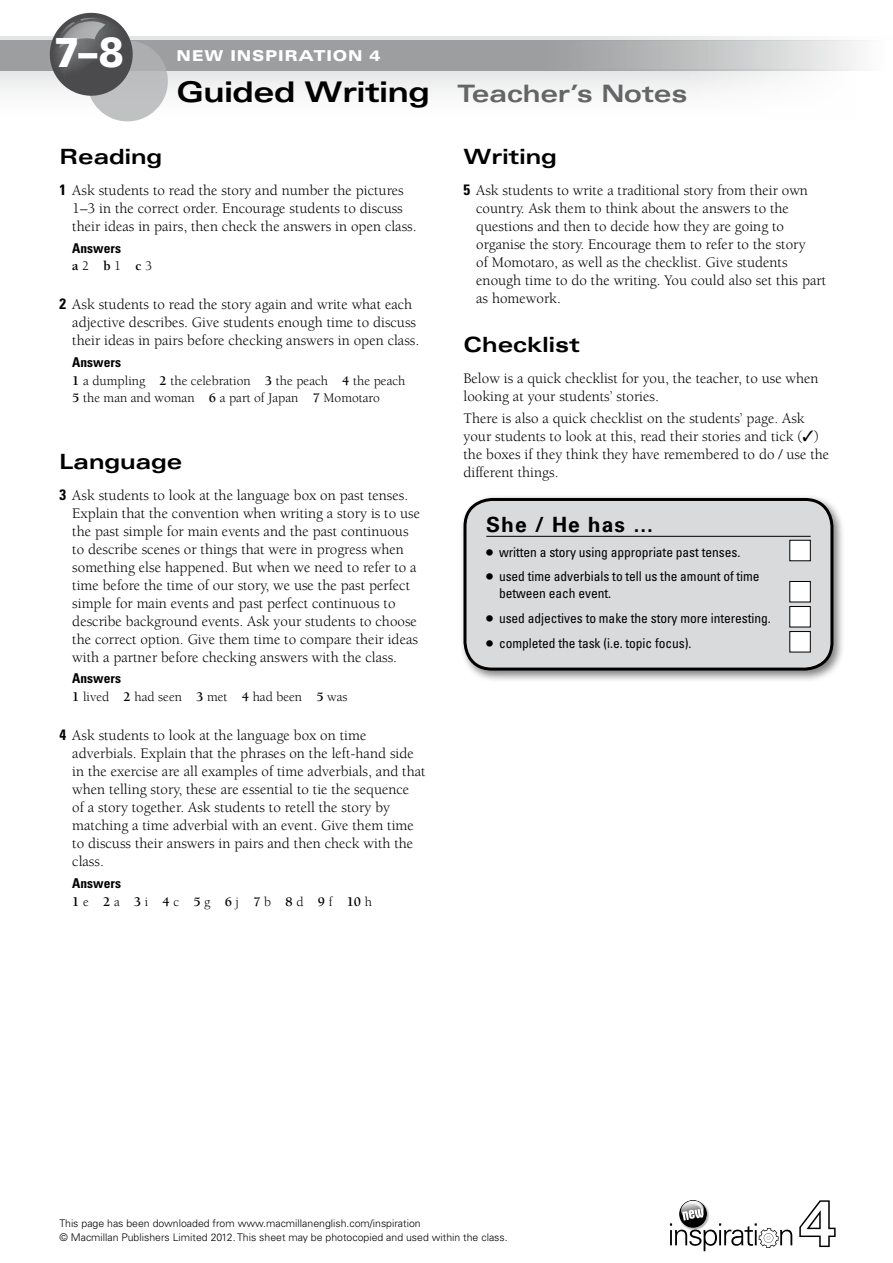
<style>
.page{position:relative;width:893px;height:1263px;background:#fff}
.page>*{position:absolute;margin:0;border:0;box-sizing:border-box;transform-origin:0 0}
.t1{font:66px "Helvetica Neue LT Std Bd Ou";color:#000}
.t2{font:900 42px "Univers LT Std";color:#fff;scale:.9 1}
.t3{font:700 expanded 24px "Univers LT Std";letter-spacing:-.01em;color:#646567}
.t4{font:700 expanded 21px "Univers LT Std";color:#000}
.t5{font:700 21px "Univers LT Std";color:#000}
.t6{font:15px/18px "Berkeley Std";color:#000}
.t7{font:900 expanded 15px "Univers LT Std";letter-spacing:.05em;color:#fff}
.t8{font:condensed 13.5px/16.5px "Univers LT Std";letter-spacing:-.005em;color:#000}
.t9{font:13.5px/17.5px "Berkeley Std";color:#000}
.t10{font:700 condensed 13.5px "Univers LT Std";color:#000}
.t11{font:700 13.5px "Berkeley Std";color:#000}
.t12{font:300 10.5px/14.1px "Univers LT Std";color:#000}
.s1{font-size:28.5px;color:#000}
.s2{font-family:"Univers LT Std";font-weight:700;font-stretch:condensed}
.s3{font-weight:400}
.s4{font-weight:700}
.s5{font-size:21px}
</style>
<div class="page">
<svg style="left:0;top:36px;width:785px;height:4px;background:#e5e6e6"></svg>
<div style="left:0;top:70px;width:893px;height:55px;background:linear-gradient(to bottom,#ebeced,#fff)"></div>
<svg style="left:0;top:40px;width:893px;height:31px;background:#afb1b2"></svg>
<div style="left:87px;top:41px;width:81px;height:80px;background:linear-gradient(to bottom,#a9abad,#c5c7c8);border-radius:50%"></div>
<svg style="left:50px;top:13px;width:83px;height:83px;background:#7a7a7c"></svg>
<svg style="left:670px;top:1200px;width:122px;height:51px"></svg>
<div style="left:459px;top:494px;width:387px;height:189px;background:#000;opacity:.5"></div>
<div style="left:465px;top:499px;width:367px;height:170px;background:#d9dadb;border-radius:27px"></div>
<div style="left:463px;top:498px;width:370px;height:173px;border:3px solid #000;border-radius:27px"></div>
<hr style="left:486px;top:536px;width:325px;height:1px;background:#000">
<div style="left:790px;top:540px;width:20px;height:21px;background:#fff"></div>
<div style="left:789px;top:540px;width:22px;height:21px;border:1px solid #000"></div>
<div style="left:790px;top:581px;width:20px;height:21px;background:#fff"></div>
<div style="left:789px;top:581px;width:22px;height:21px;border:1px solid #000"></div>
<div style="left:790px;top:606px;width:20px;height:21px;background:#fff"></div>
<div style="left:789px;top:606px;width:22px;height:21px;border:1px solid #000"></div>
<div style="left:790px;top:631px;width:20px;height:21px;background:#fff"></div>
<div style="left:789px;top:631px;width:22px;height:21px;border:1px solid #000"></div>
<h2 class="t2" style="left:55px;top:26px;width:79px">7–8</h2>
<p class="t7" style="left:176px;top:47px;width:206px">NEW INSPIRATION 4</p>
<h3 class="t3" style="left:176px;top:80px;width:513px"><span class="s1">Guided Writing</span> Teacher’s Notes</h3>
<h3 class="t4" style="left:60px;top:145px;width:104px">Reading</h3>
<p class="t6" style="left:72px;top:181px;width:346px;text-indent:-13px"><span class="s2">1</span> Ask students to read the story and number the pictures<br>1–3 in the correct order. Encourage students to discuss their ideas in pairs, then check the answers in open class.</p>
<p class="t10" style="left:72px;top:239px;width:50px">Answers</p>
<p class="t11" style="left:72px;top:259px;width:81px">a <span class="s3">2</span> b <span class="s3">1</span> c <span class="s3">3</span></p>
<p class="t6" style="left:72px;top:296px;width:349px;text-indent:-13px"><span class="s2">2</span> Ask students to read the story again and write what each adjective describes. Give students enough time to discuss their ideas in pairs before checking answers in open class.</p>
<p class="t10" style="left:72px;top:354px;width:50px">Answers</p>
<p class="t9" style="left:72px;top:372px;width:335px"><span class="s4">1</span> a dumpling <span class="s4">2</span> the celebration <span class="s4">3</span> the peach <span class="s4">4</span> the peach<br><span class="s4">5</span> the man and woman <span class="s4">6</span> a part of Japan <span class="s4">7</span> Momotaro</p>
<h3 class="t4" style="left:60px;top:449px;width:124px">Language</h3>
<p class="t6" style="left:72px;top:486px;width:349px;text-indent:-13px"><span class="s2">3</span> Ask students to look at the language box on past tenses.<br>Explain that the convention when writing a story is to use the past simple for main events and the past continuous to describe scenes or things that were in progress when something else happened. But when we need to refer to a time before the time of our story, we use the past perfect simple for main events and past perfect continuous to describe background events. Ask your students to choose the correct option. Give them time to compare their ideas with a partner before checking answers with the class.</p>
<p class="t10" style="left:72px;top:670px;width:50px">Answers</p>
<p class="t9" style="left:72px;top:688px;width:277px"><span class="s4">1</span> lived <span class="s4">2</span> had seen <span class="s4">3</span> met <span class="s4">4</span> had been <span class="s4">5</span> was</p>
<p class="t6" style="left:72px;top:727px;width:355px;text-indent:-13px"><span class="s2">4</span> Ask students to look at the language box on time adverbials. Explain that the phrases on the left-hand side in the exercise are all examples of time adverbials, and that when telling story, these are essential to tie the sequence<br>of a story together. Ask students to retell the story by matching a time adverbial with an event. Give them time to discuss their answers in pairs and then check with the class.</p>
<p class="t10" style="left:72px;top:875px;width:50px">Answers</p>
<p class="t11" style="left:72px;top:894px;width:301px">1 <span class="s3">e</span> 2 <span class="s3">a</span> 3 <span class="s3">i</span> 4 <span class="s3">c</span> 5 <span class="s3">g</span> 6 <span class="s3">j</span> 7 <span class="s3">b</span> 8 <span class="s3">d</span> 9 <span class="s3">f</span> 10 <span class="s3">h</span></p>
<h3 class="t4" style="left:463px;top:145px;width:95px">Writing</h3>
<p class="t6" style="left:476px;top:181px;width:351px;text-indent:-13px"><span class="s2">5</span> Ask students to write a traditional story from their own country. Ask them to think about the answers to the questions and then to decide how they are going to organise the story. Encourage them to refer to the story<br>of Momotaro, as well as the checklist. Give students enough time to do the writing. You could also set this part as homework.</p>
<h3 class="t4" style="left:463px;top:333px;width:118px">Checklist</h3>
<p class="t6" style="left:463px;top:370px;width:357px">Below is a quick checklist for you, the teacher, to use when looking at your students’ stories.</p>
<p class="t6" style="left:463px;top:410px;width:367px">There is also a quick checklist on the students’ page. Ask your students to look at this, read their stories and tick (✓) the boxes if they think they have remembered to do / use the different things.</p>
<h3 class="t5" style="left:486px;top:512px;width:169px">She / He has …</h3>
<p class="t8" style="left:486px;top:543px;width:256px"><span class="s5">•</span> written a story using appropriate past tenses.</p>
<p class="t8" style="left:499px;top:568px;width:262px;text-indent:-13px"><span class="s5">•</span> used time adverbials to tell us the amount of time between each event.</p>
<p class="t8" style="left:486px;top:610px;width:286px"><span class="s5">•</span> used adjectives to make the story more interesting.</p>
<p class="t8" style="left:486px;top:635px;width:207px"><span class="s5">•</span> completed the task (i.e. topic focus).</p>
<p class="t12" style="left:60px;top:1216px;width:450px">This page has been downloaded from www.macmillanenglish.com/inspiration<br>© Macmillan Publishers Limited 2012. This sheet may be photocopied and used within the class.</p>
<h1 class="t1" style="left:797px;top:1181px;width:43px">4</h1>
</div>
